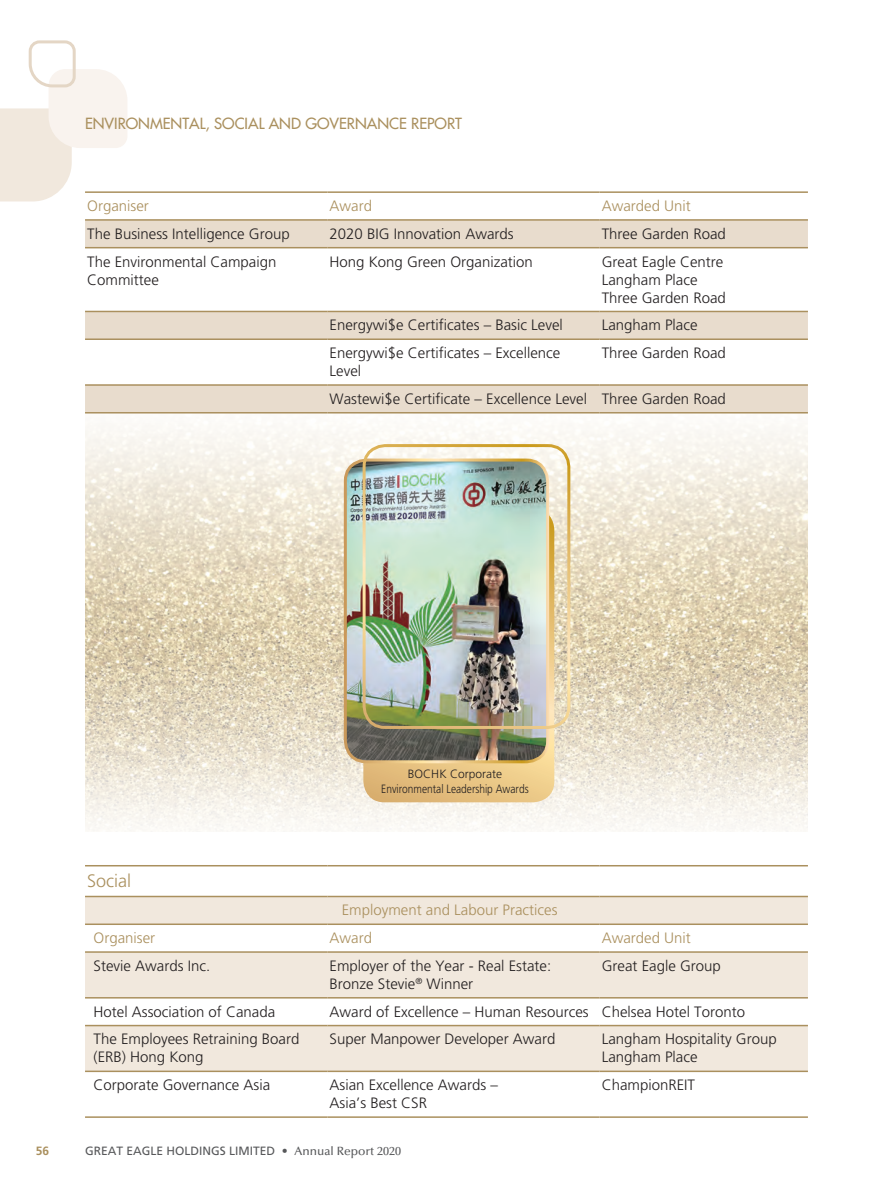
<style>
.page{position:relative;width:893px;height:1191px;background:#fff}
.page>*{position:absolute;margin:0;border:0;box-sizing:border-box;transform-origin:0 0}
.t1{font:300 18px "Frutiger LT Std";color:#aa905e}
.t2{font:300 15px/18px "Frutiger LT Std";color:#231f20}
.t3{font:300 15px "Frutiger LT Std";color:#aa905e}
.t4{font:500 15px "Futura Std";color:#aa905e}
.t5{font:300 12px/14.7px "Frutiger LT Std";color:#231f20;text-align:center}
.t6{font:12px "Frutiger LT Std";color:#57585a}
.t7{font:700 12px "Frutiger LT Std";color:#aa905e}
.s1{font-weight:300}
.s2{font-family:"Optima LT Std";font-weight:500}
</style>
<div class="page">
<svg style="left:0;top:40px;width:127px;height:161px"></svg>
<img style="left:85px;top:413px;width:723px;height:418px">
<svg style="left:363px;top:508px;width:191px;height:294px;background:#e7c383"></svg>
<svg style="left:85px;top:221px;width:723px;height:191px"></svg>
<hr style="left:85px;top:191px;width:242px;height:2px;background:#aa905e">
<hr style="left:327px;top:191px;width:273px;height:2px;background:#aa905e">
<hr style="left:600px;top:191px;width:208px;height:2px;background:#aa905e">
<hr style="left:85px;top:219px;width:242px;height:2px;background:#aa905e">
<hr style="left:327px;top:219px;width:273px;height:2px;background:#aa905e">
<hr style="left:600px;top:219px;width:208px;height:2px;background:#aa905e">
<hr style="left:85px;top:247px;width:242px;height:1px;background:#aa905e">
<hr style="left:327px;top:247px;width:273px;height:1px;background:#aa905e">
<hr style="left:600px;top:247px;width:208px;height:1px;background:#aa905e">
<hr style="left:85px;top:311px;width:242px;height:1px;background:#aa905e">
<hr style="left:327px;top:311px;width:273px;height:1px;background:#aa905e">
<hr style="left:600px;top:311px;width:208px;height:1px;background:#aa905e">
<hr style="left:85px;top:338px;width:242px;height:2px;background:#aa905e">
<hr style="left:327px;top:338px;width:273px;height:2px;background:#aa905e">
<hr style="left:600px;top:338px;width:208px;height:2px;background:#aa905e">
<hr style="left:85px;top:384px;width:242px;height:2px;background:#aa905e">
<hr style="left:327px;top:384px;width:273px;height:2px;background:#aa905e">
<hr style="left:600px;top:384px;width:208px;height:2px;background:#aa905e">
<hr style="left:85px;top:412px;width:242px;height:1px;background:#aa905e">
<hr style="left:327px;top:412px;width:273px;height:1px;background:#aa905e">
<hr style="left:600px;top:412px;width:208px;height:1px;background:#aa905e">
<img style="left:345px;top:460px;width:203px;height:302px">
<div style="left:344px;top:458px;width:205px;height:305px;border:3px solid #fff;border-radius:21px"></div>
<svg style="left:85px;top:897px;width:723px;height:173px;fill:#f1e8dd"></svg>
<svg style="left:85px;top:1072px;width:723px;height:1px"></svg>
<hr style="left:85px;top:923px;width:242px;height:2px;background:#aa905e">
<hr style="left:327px;top:923px;width:273px;height:2px;background:#aa905e">
<hr style="left:600px;top:923px;width:208px;height:2px;background:#aa905e">
<hr style="left:85px;top:951px;width:242px;height:1px;background:#aa905e">
<hr style="left:327px;top:951px;width:273px;height:1px;background:#aa905e">
<hr style="left:600px;top:951px;width:208px;height:1px;background:#aa905e">
<hr style="left:85px;top:997px;width:242px;height:1px;background:#aa905e">
<hr style="left:327px;top:997px;width:273px;height:1px;background:#aa905e">
<hr style="left:600px;top:997px;width:208px;height:1px;background:#aa905e">
<hr style="left:85px;top:1024px;width:242px;height:2px;background:#aa905e">
<hr style="left:327px;top:1024px;width:273px;height:2px;background:#aa905e">
<hr style="left:600px;top:1024px;width:208px;height:2px;background:#aa905e">
<hr style="left:85px;top:1070px;width:242px;height:2px;background:#aa905e">
<hr style="left:327px;top:1070px;width:273px;height:2px;background:#aa905e">
<hr style="left:600px;top:1070px;width:208px;height:2px;background:#aa905e">
<hr style="left:85px;top:865px;width:242px;height:1px;background:#aa905e">
<hr style="left:327px;top:865px;width:273px;height:1px;background:#aa905e">
<hr style="left:600px;top:865px;width:208px;height:1px;background:#aa905e">
<hr style="left:85px;top:895px;width:242px;height:2px;background:#aa905e">
<hr style="left:327px;top:895px;width:273px;height:2px;background:#aa905e">
<hr style="left:600px;top:895px;width:208px;height:2px;background:#aa905e">
<hr style="left:85px;top:1116px;width:242px;height:1px;background:#aa905e">
<hr style="left:327px;top:1116px;width:273px;height:1px;background:#aa905e">
<hr style="left:600px;top:1116px;width:208px;height:1px;background:#aa905e">
<div style="left:363px;top:444px;width:207px;height:285px;border:3px solid #fff;border-radius:21px"></div>
<p class="t4" style="left:85px;top:114px;width:378px">ENVIRONMENTAL, SOCIAL AND GOVERNANCE REPORT</p>
<p class="t3" style="left:87px;top:197px;width:63px">Organiser</p>
<p class="t3" style="left:330px;top:197px;width:44px">Award</p>
<p class="t3" style="left:602px;top:197px;width:91px">Awarded Unit</p>
<p class="t2" style="left:87px;top:225px;width:204px">The Business Intelligence Group</p>
<p class="t2" style="left:330px;top:225px;width:186px">2020 BIG Innovation Awards</p>
<p class="t2" style="left:602px;top:225px;width:126px">Three Garden Road</p>
<p class="t2" style="left:87px;top:252px;width:191px">The Environmental Campaign<br>Committee</p>
<p class="t2" style="left:330px;top:252px;width:205px">Hong Kong Green Organization</p>
<p class="t2" style="left:602px;top:252px;width:126px">Great Eagle Centre<br>Langham Place<br>Three Garden Road</p>
<p class="t2" style="left:330px;top:316px;width:235px">Energywi$e Certificates – Basic Level</p>
<p class="t2" style="left:602px;top:316px;width:97px">Langham Place</p>
<p class="t2" style="left:330px;top:344px;width:232px">Energywi$e Certificates – Excellence<br>Level</p>
<p class="t2" style="left:602px;top:344px;width:126px">Three Garden Road</p>
<p class="t2" style="left:330px;top:390px;width:398px">Wastewi$e Certificate – Excellence Level Three Garden Road</p>
<p class="t1" style="left:87px;top:870px;width:45px">Social</p>
<p class="t5" style="left:381px;top:767px;width:149px">BOCHK Corporate<br>Environmental Leadership Awards</p>
<p class="t3" style="left:342px;top:901px;width:217px">Employment and Labour Practices</p>
<p class="t3" style="left:94px;top:929px;width:63px">Organiser</p>
<p class="t3" style="left:330px;top:929px;width:44px">Award</p>
<p class="t3" style="left:602px;top:929px;width:91px">Awarded Unit</p>
<p class="t2" style="left:94px;top:957px;width:118px">Stevie Awards Inc.</p>
<p class="t2" style="left:330px;top:957px;width:223px">Employer of the Year - Real Estate:<br>Bronze Stevie<sup>®</sup> Winner</p>
<p class="t2" style="left:602px;top:957px;width:121px">Great Eagle Group</p>
<p class="t2" style="left:94px;top:1002px;width:183px">Hotel Association of Canada</p>
<p class="t2" style="left:330px;top:1002px;width:417px">Award of Excellence – Human Resources Chelsea Hotel Toronto</p>
<p class="t2" style="left:94px;top:1030px;width:207px">The Employees Retraining Board (ERB) Hong Kong</p>
<p class="t2" style="left:330px;top:1030px;width:227px">Super Manpower Developer Award</p>
<p class="t2" style="left:602px;top:1030px;width:177px">Langham Hospitality Group<br>Langham Place</p>
<p class="t2" style="left:94px;top:1076px;width:178px">Corporate Governance Asia</p>
<p class="t2" style="left:330px;top:1076px;width:170px">Asian Excellence Awards –<br>Asia’s Best CSR</p>
<p class="t2" style="left:602px;top:1076px;width:95px">ChampionREIT</p>
<p class="t7" style="left:36px;top:1144px;width:15px">56</p>
<p class="t6" style="left:85px;top:1144px;width:318px">GREAT EAGLE HOLDINGS LIMITED <span class="s1">•</span> <span class="s2">Annual Report 2020</span></p>
</div>
